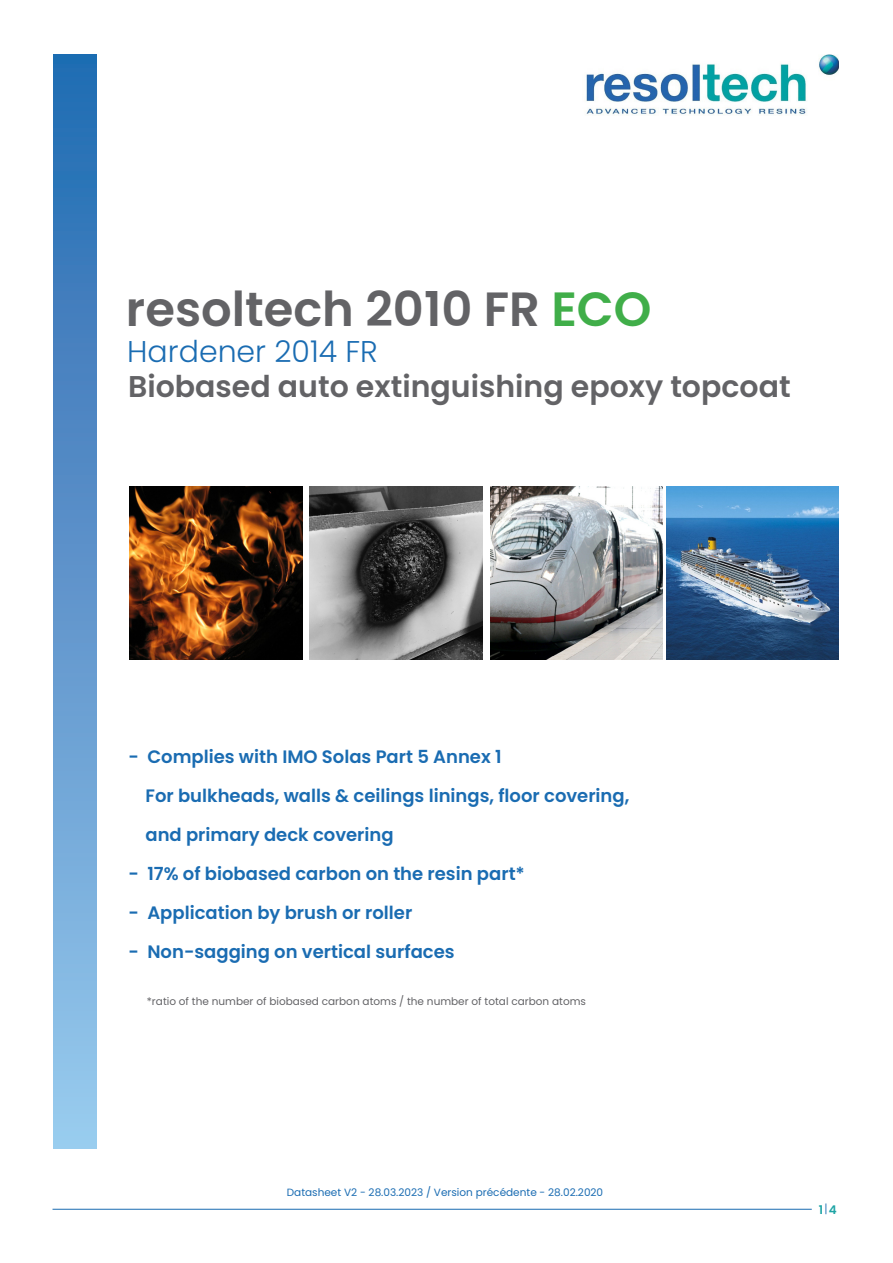
<style>
.page{position:relative;width:893px;height:1263px;background:#fff}
.page>*{position:absolute;margin:0;border:0;box-sizing:border-box;transform-origin:0 0}
.t1{font:600 48px "Poppins";color:#636366}
.t2{font:600 30px "Poppins";color:#636366}
.t3{font:300 30px "Poppins";color:#1a6cb2}
.t4{font:600 18px "Poppins";color:#1a6cb2}
.t5{font:600 12px "Poppins";color:#1ea4a5}
.t6{font:10.5px "Poppins";color:#636366}
.t7{font:10.5px "Poppins";color:#1a6cb2}
.s1{color:#40ae49}
.s2{font-weight:300;color:#1a6cb2}
</style>
<div class="page">
<div style="left:54px;top:55px;width:42px;height:1093px;background:linear-gradient(to bottom,#2368b0,#9bc8ec)"></div>
<img style="left:586px;top:55px;width:253px;height:61px">
<hr style="left:53px;top:1209px;width:759px;height:1px;background:#1a6cb2">
<img style="left:130px;top:487px;width:172px;height:172px">
<img style="left:310px;top:487px;width:172px;height:172px">
<img style="left:490px;top:487px;width:172px;height:172px">
<img style="left:667px;top:487px;width:172px;height:172px">
<p class="t1" style="left:126px;top:281px;width:527px">resoltech 2010 FR <span class="s1">ECO</span></p>
<p class="t3" style="left:127px;top:334px;width:252px">Hardener 2014 FR</p>
<p class="t2" style="left:128px;top:369px;width:664px">Biobased auto extinguishing epoxy topcoat</p>
<p class="t4" style="left:128px;top:746px;width:375px">- Complies with IMO Solas Part 5 Annex 1</p>
<p class="t4" style="left:145px;top:785px;width:485px">For bulkheads, walls &amp; ceilings linings, floor covering,</p>
<p class="t4" style="left:145px;top:824px;width:250px">and primary deck covering</p>
<p class="t4" style="left:128px;top:863px;width:398px">- 17% of biobased carbon on the resin part*</p>
<p class="t4" style="left:128px;top:902px;width:285px">- Application by brush or roller</p>
<p class="t4" style="left:128px;top:941px;width:328px">- Non-sagging on vertical surfaces</p>
<p class="t6" style="left:147px;top:995px;width:441px">*ratio of the number of biobased carbon atoms / the number of total carbon atoms</p>
<p class="t7" style="left:287px;top:1186px;width:318px">Datasheet V2 - 28.03.2023 / Version précédente - 28.02.2020</p>
<p class="t5" style="left:819px;top:1202px;width:19px">1<span class="s2">|</span>4</p>
</div>
